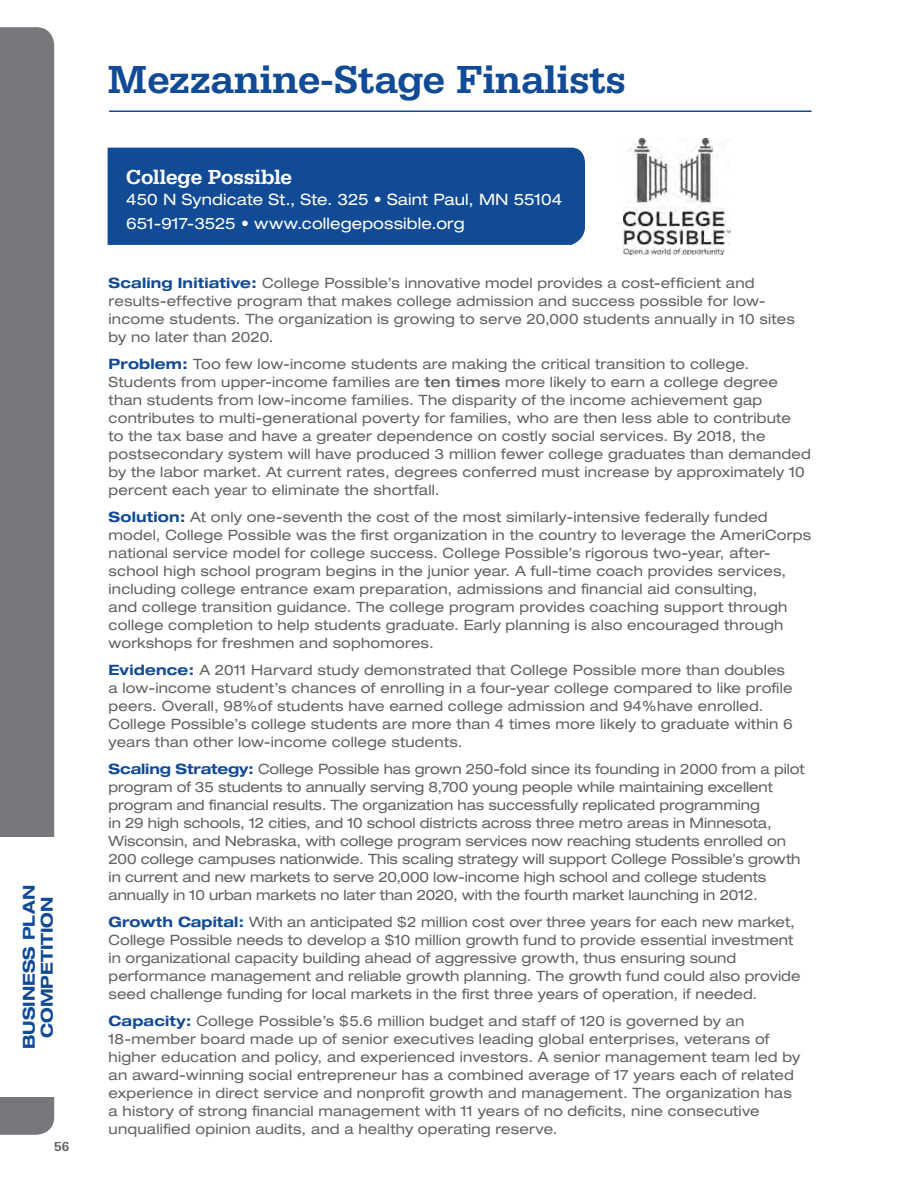
<style>
.page{position:relative;width:919px;height:1189px;background:#fff}
.page>*{position:absolute;margin:0;border:0;box-sizing:border-box;transform-origin:0 0}
.t1{font:500 40.5px "Serifa";color:#114a95}
.t2{font:500 21px "Serifa";color:#fff}
.t3{font:700 expanded 16.5px/18px "Helvetica Neue";letter-spacing:.005em;color:#114a95;text-align:center}
.t4{font:expanded 15.75px/23.2px "Helvetica Neue";letter-spacing:.005em;color:#fff}
.t5{font:expanded 14.25px/18px "Helvetica Neue";letter-spacing:.01em;color:#636366}
.t6{font:500 13.5px "Serifa";color:#636366}
.s1{font-weight:700;color:#114a95}
.s2{font-weight:500}
</style>
<div class="page">
<hr style="left:109px;top:110px;width:702px;height:2px;background:#114a95">
<div style="left:0;top:27px;width:54px;height:1107px;background:#76787b"></div>
<div style="left:108px;top:148px;width:477px;height:97px;background:#114a95"></div>
<div style="left:0;top:837px;width:71px;height:259px;background:#fff"></div>
<img style="left:623px;top:138px;width:107px;height:116px">
<p class="t3" style="left:20px;top:1049px;width:166px;rotate:-90deg">busi ness plan comp etition</p>
<p class="t6" style="left:54px;top:1138px;width:16px">56</p>
<h1 class="t1" style="left:108px;top:56px;width:519px">Mezzanine-Stage Finalists</h1>
<h2 class="t2" style="left:126px;top:164px;width:167px">College Possible</h2>
<p class="t4" style="left:126px;top:188px;width:437px">450 N Syndicate St., Ste. 325 • Saint Paul, MN 55104<br>651-917-3525 • www.collegepossible.org</p>
<p class="t5" style="left:109px;top:273px;width:687px"><span class="s1">Scaling Initiative:</span> College Possible’s innovative model provides a cost-efficient and results-effective program that makes college admission and success possible for low&shy;income students. The organization is growing to serve 20,000 students annually in 10 sites by no later than 2020.</p>
<p class="t5" style="left:109px;top:354px;width:703px"><span class="s1">Problem:</span> Too few low-income students are making the critical transition to college.<br>Students from upper-income families are <span class="s2">ten times</span> more likely to earn a college degree than students from low-income families. The disparity of the income achievement gap contributes to multi-generational poverty for families, who are then less able to contribute<br>to the tax base and have a greater dependence on costly social services. By 2018, the postsecondary system will have produced 3 million fewer college graduates than demanded by the labor market. At current rates, degrees conferred must increase by approximately 10 percent each year to eliminate the shortfall.</p>
<p class="t5" style="left:109px;top:507px;width:704px"><span class="s1">Solution:</span> At only one-seventh the cost of the most similarly-intensive federally funded model, College Possible was the first organization in the country to leverage the AmeriCorps national service model for college success. College Possible’s rigorous two-year, after&shy;school high school program begins in the junior year. A full-time coach provides services, including college entrance exam preparation, admissions and financial aid consulting,<br>and college transition guidance. The college program provides coaching support through college completion to help students graduate. Early planning is also encouraged through workshops for freshmen and sophomores.</p>
<p class="t5" style="left:109px;top:660px;width:685px"><span class="s1">Evidence:</span> A 2011 Harvard study demonstrated that College Possible more than doubles a low-income student’s chances of enrolling in a four-year college compared to like profile peers. Overall, 98%of students have earned college admission and 94%have enrolled.<br>College Possible’s college students are more than 4 times more likely to graduate within 6 years than other low-income college students.</p>
<p class="t5" style="left:109px;top:759px;width:697px"><span class="s1">Scaling Strategy:</span> College Possible has grown 250-fold since its founding in 2000 from a pilot program of 35 students to annually serving 8,700 young people while maintaining excellent program and financial results. The organization has successfully replicated programming<br>in 29 high schools, 12 cities, and 10 school districts across three metro areas in Minnesota, Wisconsin, and Nebraska, with college program services now reaching students enrolled on 200 college campuses nationwide. This scaling strategy will support College Possible’s growth in current and new markets to serve 20,000 low-income high school and college students annually in 10 urban markets no later than 2020, with the fourth market launching in 2012.</p>
<p class="t5" style="left:109px;top:912px;width:693px"><span class="s1">Growth Capital:</span> With an anticipated $2 million cost over three years for each new market, College Possible needs to develop a $10 million growth fund to provide essential investment in organizational capacity building ahead of aggressive growth, thus ensuring sound performance management and reliable growth planning. The growth fund could also provide seed challenge funding for local markets in the first three years of operation, if needed.</p>
<p class="t5" style="left:109px;top:1011px;width:693px"><span class="s1">Capacity:</span> College Possible’s $5.6 million budget and staff of 120 is governed by an 18-member board made up of senior executives leading global enterprises, veterans of higher education and policy, and experienced investors. A senior management team led by an award-winning social entrepreneur has a combined average of 17 years each of related experience in direct service and nonprofit growth and management. The organization has a history of strong financial management with 11 years of no deficits, nine consecutive unqualified opinion audits, and a healthy operating reserve.</p>
</div>
